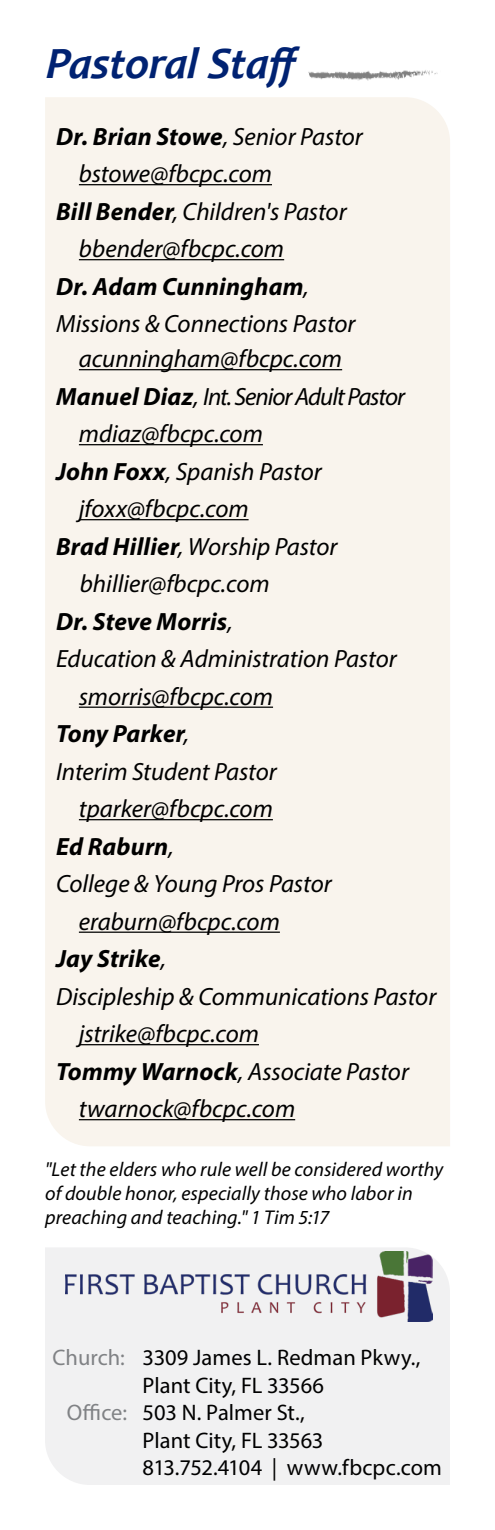
<style>
.page{position:relative;width:495px;height:1530px;background:#fff}
.page>*{position:absolute;margin:0;border:0;box-sizing:border-box;transform-origin:0 0}
.t1{font:italic 700 45px "Candara";color:#002272}
.t2{font:italic 25px "Myriad Pro";color:#000}
.t3{font:italic 700 25px "Myriad Pro";letter-spacing:.005em;color:#000}
.t4{font:italic 25px "Myriad Pro";letter-spacing:-.04em;color:#000}
.t5{font:22.5px "Myriad Pro";color:#000}
.t6{font:italic 20px/24px "Myriad Pro";letter-spacing:.005em;color:#000}
.s1{font-weight:400}
.s2{font-weight:700}
.s3{color:#808285}
</style>
<div class="page">
<div style="left:45px;top:1248px;width:405px;height:237px;background:#f1f1f2"></div>
<img style="left:65px;top:1252px;width:367px;height:70px">
<img style="left:309px;top:70px;width:129px;height:11px">
<div style="left:45px;top:97px;width:405px;height:1049px;background:#f9f4ed"></div>
<hr style="left:79px;top:184px;width:193px;height:1px;background:#000">
<hr style="left:79px;top:259px;width:205px;height:1px;background:#000">
<hr style="left:79px;top:369px;width:263px;height:1px;background:#000">
<hr style="left:79px;top:444px;width:184px;height:1px;background:#000">
<hr style="left:79px;top:519px;width:170px;height:1px;background:#000">
<hr style="left:79px;top:707px;width:194px;height:1px;background:#000">
<hr style="left:79px;top:819px;width:194px;height:1px;background:#000">
<hr style="left:79px;top:932px;width:201px;height:1px;background:#000">
<hr style="left:79px;top:1044px;width:180px;height:1px;background:#000">
<hr style="left:79px;top:1119px;width:216px;height:1px;background:#000">
<h1 class="t1" style="left:45px;top:35px;width:258px">Pastoral Staff</h1>
<p class="t3" style="left:56px;top:120px;width:308px">Dr. Brian Stowe<span class="s1">, Senior Pastor</span></p>
<p class="t2" style="left:79px;top:158px;width:195px">bstowe@fbcpc.com</p>
<p class="t2" style="left:56px;top:196px;width:292px"><span class="s2">Bill Bender</span>, Children's Pastor</p>
<p class="t2" style="left:79px;top:233px;width:207px">bbender@fbcpc.com</p>
<p class="t3" style="left:56px;top:270px;width:254px">Dr. Adam Cunningham<span class="s1">,</span></p>
<p class="t2" style="left:56px;top:308px;width:301px">Missions &amp; Connections Pastor</p>
<p class="t2" style="left:79px;top:343px;width:265px">acunningham@fbcpc.com</p>
<p class="t4" style="left:56px;top:381px;width:350px"><span class="s2">Manuel Diaz</span>, Int. Senior Adult Pastor</p>
<p class="t2" style="left:79px;top:418px;width:186px">mdiaz@fbcpc.com</p>
<p class="t2" style="left:56px;top:456px;width:267px"><span class="s2">John Foxx</span>, Spanish Pastor</p>
<p class="t2" style="left:79px;top:493px;width:171px">jfoxx@fbcpc.com</p>
<p class="t2" style="left:56px;top:531px;width:283px"><span class="s2">Brad Hillier</span>, Worship Pastor</p>
<p class="t2" style="left:80px;top:568px;width:191px">bhillier@fbcpc.com</p>
<p class="t3" style="left:56px;top:605px;width:178px">Dr. Steve Morris<span class="s1">,</span></p>
<p class="t2" style="left:56px;top:643px;width:342px">Education &amp; Administration Pastor</p>
<p class="t2" style="left:79px;top:681px;width:196px">smorris@fbcpc.com</p>
<p class="t3" style="left:56px;top:718px;width:135px">Tony Parker<span class="s1">,</span></p>
<p class="t2" style="left:56px;top:756px;width:222px">Interim Student Pastor</p>
<p class="t2" style="left:79px;top:793px;width:196px">tparker@fbcpc.com</p>
<p class="t3" style="left:56px;top:830px;width:119px">Ed Raburn<span class="s1">,</span></p>
<p class="t2" style="left:56px;top:868px;width:277px">College &amp; Young Pros Pastor</p>
<p class="t2" style="left:79px;top:906px;width:203px">eraburn@fbcpc.com</p>
<p class="t3" style="left:56px;top:943px;width:112px">Jay Strike<span class="s1">,</span></p>
<p class="t2" style="left:56px;top:981px;width:382px">Discipleship &amp; Communications Pastor</p>
<p class="t2" style="left:79px;top:1018px;width:182px">jstrike@fbcpc.com</p>
<p class="t2" style="left:56px;top:1056px;width:354px"><span class="s2">Tommy Warnock</span>, Associate Pastor</p>
<p class="t2" style="left:79px;top:1093px;width:218px">twarnock@fbcpc.com</p>
<p class="t6" style="left:45px;top:1157px;width:400px">"Let the elders who rule well be considered worthy of double honor, especially those who labor in preaching and teaching." 1 Tim 5:17</p>
<p class="t5" style="left:53px;top:1344px;width:369px"><span class="s3">Church:</span> 3309 James L. Redman Pkwy.,</p>
<p class="t5" style="left:143px;top:1372px;width:183px">Plant City, FL 33566</p>
<p class="t5" style="left:67px;top:1399px;width:239px"><span class="s3">Office:</span> 503 N. Palmer St.,</p>
<p class="t5" style="left:143px;top:1427px;width:182px">Plant City, FL 33563</p>
<p class="t5" style="left:143px;top:1454px;width:301px">813.752.4104 | www.fbcpc.com</p>
</div>
